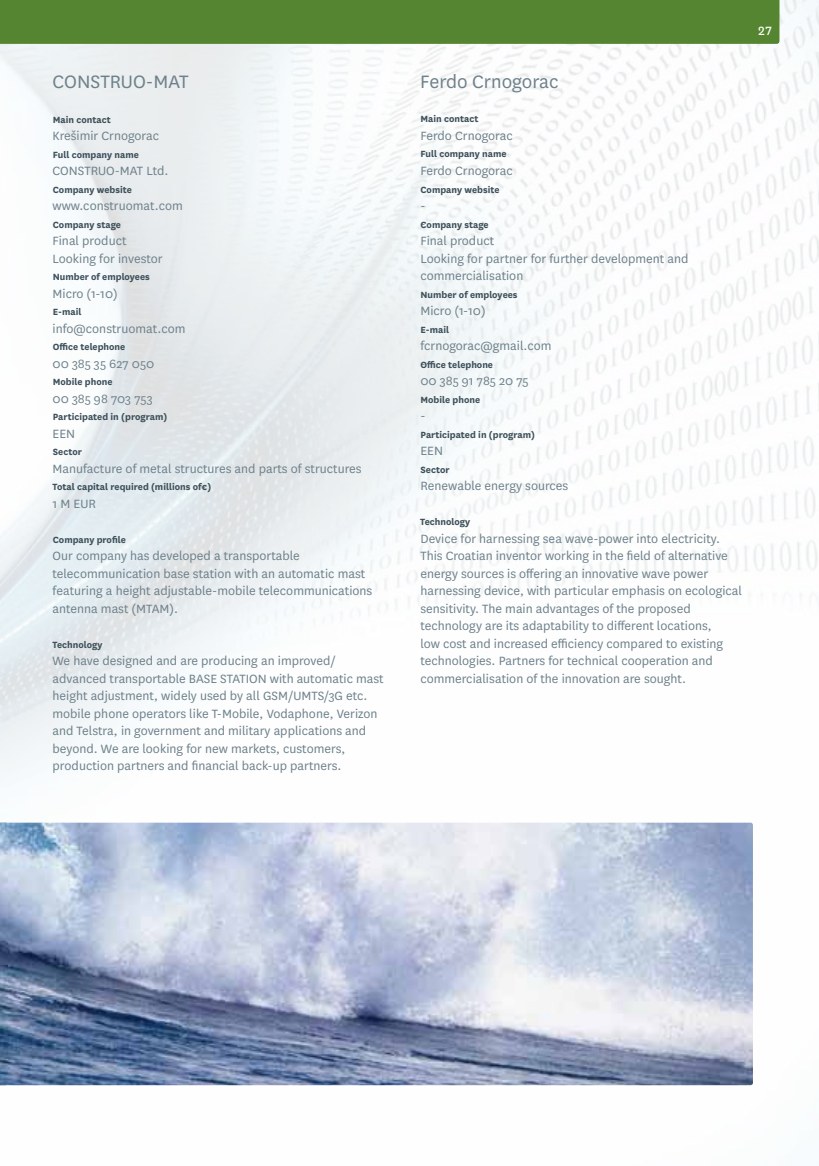
<style>
.page{position:relative;width:819px;height:1166px;background:#fff}
.page>*{position:absolute;margin:0;border:0;box-sizing:border-box;transform-origin:0 0}
.t1{font:21px "National";color:#6e818b}
.t2{font:14px/17.5px "National";color:#6e818b}
.t3{font:14px "National";color:#fff}
.t4{font:700 10.5px "National";color:#3d505a}
</style>
<div class="page">
<img style="left:0;top:0;width:819px;height:1086px">
<div style="left:0;top:0;width:779px;height:44px;background:#558530"></div>
<img style="left:0;top:823px;width:752px;height:262px">
<h1 class="t1" style="left:52px;top:67px;width:138px">CONSTRUO-MAT</h1>
<h1 class="t1" style="left:420px;top:67px;width:140px">Ferdo Crnogorac</h1>
<p class="t4" style="left:53px;top:112px;width:59px">Main contact</p>
<p class="t4" style="left:53px;top:147px;width:88px">Full company name</p>
<p class="t4" style="left:53px;top:182px;width:81px">Company website</p>
<p class="t4" style="left:53px;top:217px;width:70px">Company stage</p>
<p class="t2" style="left:52px;top:126px;width:108px">Krešimir Crnogorac</p>
<p class="t2" style="left:52px;top:161px;width:117px">CONSTRUO-MAT Ltd.</p>
<p class="t2" style="left:52px;top:196px;width:132px">www.construomat.com</p>
<p class="t2" style="left:52px;top:231px;width:112px">Final product<br>Looking for investor</p>
<p class="t2" style="left:52px;top:284px;width:67px">Micro (1-10)</p>
<p class="t2" style="left:52px;top:319px;width:134px">info@construomat.com</p>
<p class="t2" style="left:52px;top:354px;width:103px">00 385 35 627 050</p>
<p class="t2" style="left:52px;top:389px;width:102px">00 385 98 703 753</p>
<p class="t2" style="left:52px;top:424px;width:24px">EEN</p>
<p class="t2" style="left:52px;top:459px;width:310px">Manufacture of metal structures and parts of structures</p>
<p class="t2" style="left:52px;top:494px;width:45px">1 M EUR</p>
<p class="t4" style="left:53px;top:269px;width:99px">Number of employees</p>
<p class="t4" style="left:53px;top:304px;width:30px">E-mail</p>
<p class="t4" style="left:53px;top:339px;width:74px">Office telephone</p>
<p class="t4" style="left:53px;top:374px;width:61px">Mobile phone</p>
<p class="t4" style="left:53px;top:409px;width:116px">Participated in (program)</p>
<p class="t4" style="left:53px;top:444px;width:30px">Sector</p>
<p class="t4" style="left:52px;top:479px;width:160px">Total capital required (millions of€)</p>
<p class="t4" style="left:53px;top:532px;width:75px">Company profile</p>
<p class="t2" style="left:52px;top:546px;width:321px">Our company has developed a transportable telecommunication base station with an automatic mast featuring a height adjustable-mobile telecommunications antenna mast (MTAM).</p>
<p class="t4" style="left:52px;top:637px;width:51px">Technology</p>
<p class="t2" style="left:52px;top:651px;width:333px">We have designed and are producing an improved/ advanced transportable BASE STATION with automatic mast height adjustment, widely used by all GSM/UMTS/3G etc. mobile phone operators like T-Mobile, Vodaphone, Verizon and Telstra, in government and military applications and beyond. We are looking for new markets, customers, production partners and financial back-up partners.</p>
<p class="t4" style="left:420px;top:112px;width:59px">Main contact</p>
<p class="t4" style="left:420px;top:147px;width:88px">Full company name</p>
<p class="t4" style="left:420px;top:182px;width:81px">Company website</p>
<p class="t4" style="left:420px;top:217px;width:70px">Company stage</p>
<p class="t2" style="left:420px;top:126px;width:94px">Ferdo Crnogorac</p>
<p class="t2" style="left:420px;top:161px;width:94px">Ferdo Crnogorac</p>
<p class="t2" style="left:420px;top:196px;width:269px">-<br>-<br>Final product<br>Looking for partner for further development and commercialisation</p>
<p class="t2" style="left:420px;top:301px;width:67px">Micro (1-10)</p>
<p class="t2" style="left:420px;top:336px;width:133px">fcrnogorac@gmail.com -<br>00 385 91 785 20 75</p>
<p class="t2" style="left:420px;top:406px;width:7px">-</p>
<p class="t2" style="left:420px;top:441px;width:24px">EEN</p>
<p class="t2" style="left:420px;top:476px;width:149px">Renewable energy sources</p>
<p class="t4" style="left:420px;top:287px;width:99px">Number of employees</p>
<p class="t4" style="left:420px;top:322px;width:30px">E-mail</p>
<p class="t4" style="left:420px;top:357px;width:74px">Office telephone</p>
<p class="t4" style="left:420px;top:392px;width:61px">Mobile phone</p>
<p class="t4" style="left:420px;top:427px;width:116px">Participated in (program)</p>
<p class="t4" style="left:420px;top:462px;width:30px">Sector</p>
<p class="t4" style="left:420px;top:514px;width:51px">Technology</p>
<p class="t2" style="left:420px;top:529px;width:323px">Device for harnessing sea wave-power into electricity.<br>This Croatian inventor working in the field of alternative energy sources is offering an innovative wave power harnessing device, with particular emphasis on ecological sensitivity. The main advantages of the proposed technology are its adaptability to different locations,<br>low cost and increased efficiency compared to existing technologies. Partners for technical cooperation and commercialisation of the innovation are sought.</p>
<p class="t3" style="left:757px;top:21px;width:17px">27</p>
</div>
